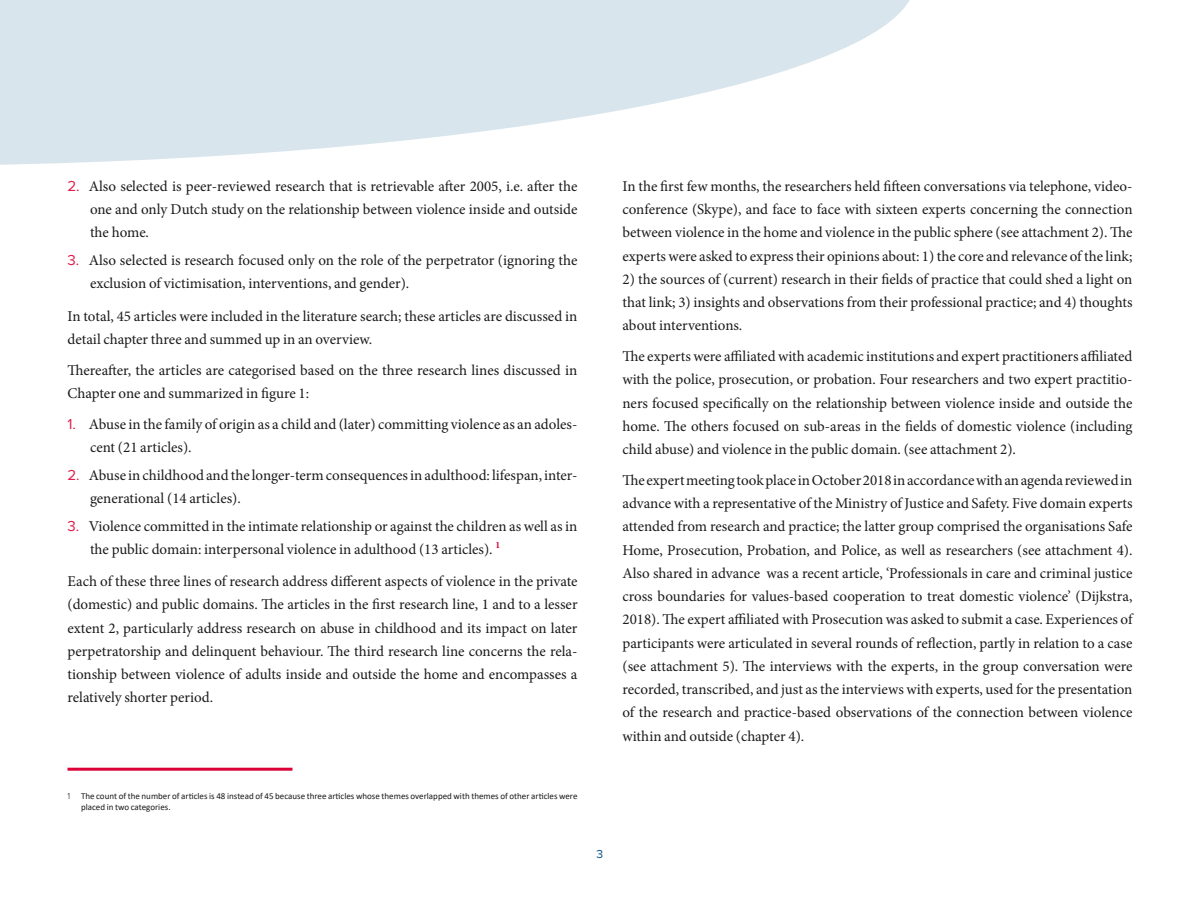
<style>
.page{position:relative;width:1200px;height:900px;background:#fff}
.page>*{position:absolute;margin:0;border:0;box-sizing:border-box;transform-origin:0 0}
.t1{font:15px/23.2px "Minion Pro";color:#1a1a1a;text-align:justify}
.t2{font:12px "Proxima Nova";color:#005286}
.t3{font:9px/10.8px "Calibri";color:#1a1a1a}
.s1{font-family:"Proxima Nova";color:#df1c4c}
.s2{font-family:"Proxima Nova";font-weight:300}
</style>
<div class="page">
<svg style="left:0;top:0;width:910px;height:165px;fill:#d9e5ed"></svg>
<hr style="left:68px;top:768px;width:224px;height:3px;background:#dc0238">
<p class="t1" style="left:90px;top:175px;width:489px;text-indent:-22px"><span class="s1">2.</span> Also selected is peer-reviewed research that is retrievable after 2005, i.e. after the one and only Dutch study on the relationship between violence inside and outside the home.</p>
<p class="t1" style="left:90px;top:249px;width:489px;text-indent:-22px"><span class="s1">3.</span> Also selected is research focused only on the role of the perpetrator (ignoring the exclusion of victimisation, interventions, and gender).</p>
<p class="t1" style="left:68px;top:304px;width:511px">In total, 45 articles were included in the literature search; these articles are discussed in detail chapter three and summed up in an overview.</p>
<p class="t1" style="left:68px;top:358px;width:511px">Thereafter, the articles are categorised based on the three research lines discussed in<br>Chapter one and summarized in figure 1:</p>
<p class="t1" style="left:90px;top:412px;width:489px;text-indent:-22px"><span class="s1">1.</span> Abuse in the family of origin as a child and (later) committing violence as an adoles&shy;cent (21 articles).</p>
<p class="t1" style="left:90px;top:463px;width:489px;text-indent:-22px"><span class="s1">2.</span> Abuse in childhood and the longer-term consequences in adulthood: lifespan, inter&shy;generational (14 articles).</p>
<p class="t1" style="left:90px;top:514px;width:489px;text-indent:-22px"><span class="s1">3.</span> Violence committed in the intimate relationship or against the children as well as in the public domain: interpersonal violence in adulthood (13 articles). <sup>1</sup></p>
<p class="t1" style="left:68px;top:570px;width:512px">Each of these three lines of research address different aspects of violence in the private (domestic) and public domains. The articles in the first research line, 1 and to a lesser extent 2, particularly address research on abuse in childhood and its impact on later perpetratorship and delinquent behaviour. The third research line concerns the rela&shy;tionship between violence of adults inside and outside the home and encompasses a relatively shorter period.</p>
<p class="t3" style="left:81px;top:791px;width:498px;text-indent:-14px"><span class="s2">1</span> The count of the number of articles is 48 instead of 45 because three articles whose themes overlapped with themes of other articles were placed in two categories.</p>
<p class="t2" style="left:597px;top:847px;width:8px">3</p>
<p class="t1" style="left:622px;top:175px;width:512px">In the first few months, the researchers held fifteen conversations via telephone, video&shy;conference (Skype), and face to face with sixteen experts concerning the connection between violence in the home and violence in the public sphere (see attachment 2). The experts were asked to express their opinions about: 1) the core and relevance of the link;</p>
<p class="t1" style="left:622px;top:268px;width:512px">2) the sources of (current) research in their fields of practice that could shed a light on that link; 3) insights and observations from their professional practice; and 4) thoughts about interventions.</p>
<p class="t1" style="left:622px;top:345px;width:512px">The experts were affiliated with academic institutions and expert practitioners affiliated with the police, prosecution, or probation. Four researchers and two expert practitio&shy;ners focused specifically on the relationship between violence inside and outside the home. The others focused on sub-areas in the fields of domestic violence (including child abuse) and violence in the public domain. (see attachment 2).</p>
<p class="t1" style="left:622px;top:469px;width:512px">The expert meeting took place in October 2018 in accordance with an agenda reviewed in advance with a representative of the Ministry of Justice and Safety. Five domain experts attended from research and practice; the latter group comprised the organisations Safe Home, Prosecution, Probation, and Police, as well as researchers (see attachment 4).<br>Also shared in advance was a recent article, ‘Professionals in care and criminal justice cross boundaries for values-based cooperation to treat domestic violence’ (Dijkstra, 2018). The expert affiliated with Prosecution was asked to submit a case. Experiences of participants were articulated in several rounds of reflection, partly in relation to a case (see attachment 5). The interviews with the experts, in the group conversation were recorded, transcribed, and just as the interviews with experts, used for the presentation of the research and practice-based observations of the connection between violence within and outside (chapter 4).</p>
</div>
